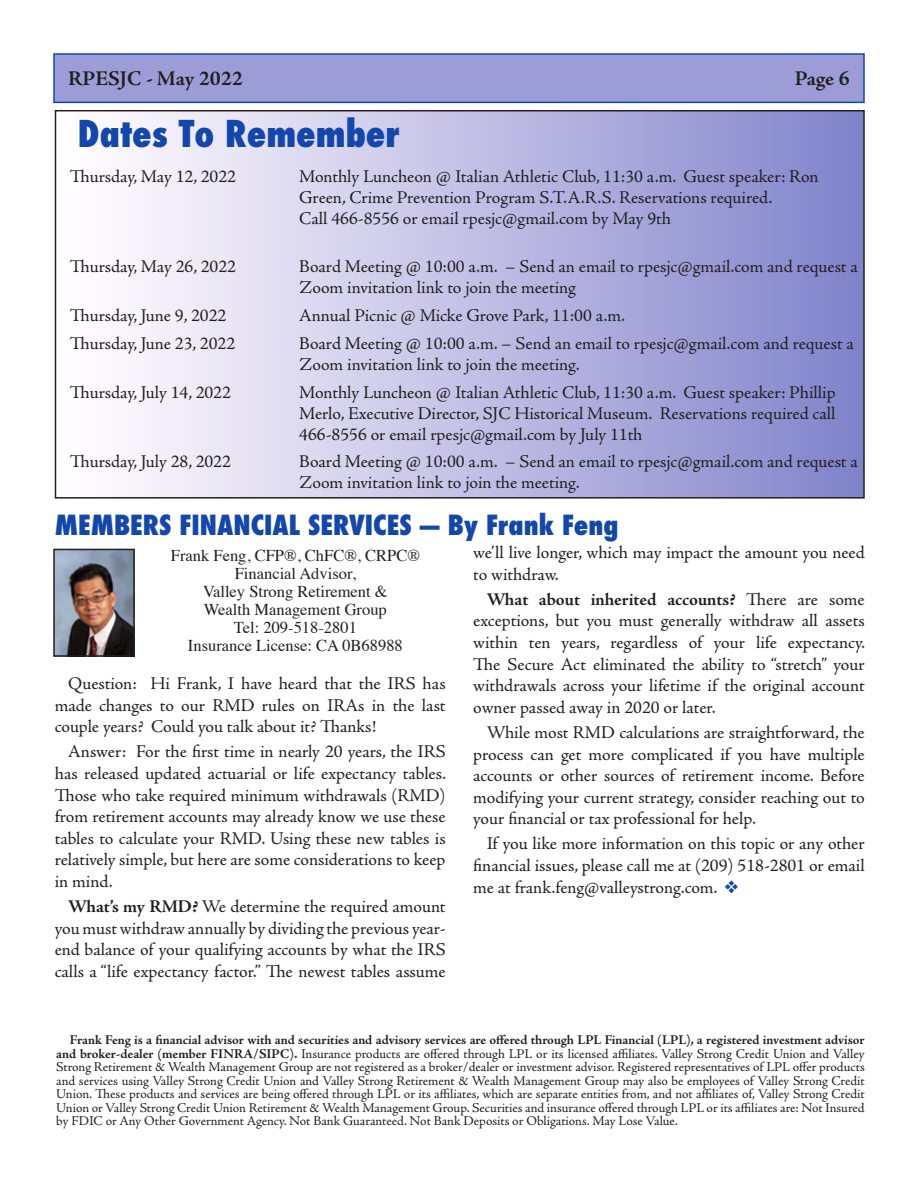
<style>
.page{position:relative;width:918px;height:1188px;background:#fff}
.page>*{position:absolute;margin:0;border:0;box-sizing:border-box;transform-origin:0 0}
.t1{font:800 condensed 36px "Futura";color:#1447ac}
.t2{font:800 condensed 27px "Futura";color:#1447ac}
.t3{font:700 21px "Adobe Jenson Pro";color:#231f20}
.Body{font:18px/21.6px "Adobe Jenson Pro";letter-spacing:-.005em;color:#231f20;text-align:justify}
.Dates_to_Remember{font:18px/21px "Adobe Jenson Pro";color:#231f20}
.t4{font:16.5px "Times";color:#231f20}
.Body-2{font:13.5px/13.5px "Adobe Jenson Pro";color:#231f20;text-align:justify}
.s1{font-weight:700}
.s2{color:#1447ac}
</style>
<div class="page">
<div style="left:54px;top:54px;width:810px;height:48px;background:#9c9dd6"></div>
<div style="left:53px;top:53px;width:812px;height:50px;border:2px solid #1447ac"></div>
<div style="left:56px;top:111px;width:808px;height:387px;background:linear-gradient(to right,#fff,#8183cb)"></div>
<div style="left:55px;top:110px;width:810px;height:389px;border:2px solid #231f20"></div>
<img style="left:56px;top:552px;width:76px;height:102px">
<div style="left:53px;top:549px;width:82px;height:108px;border:2px solid #231f20"></div>
<p class="t3" style="left:68px;top:66px;width:176px">RPESJC - May 2022</p>
<p class="t3" style="left:795px;top:66px;width:56px">Page 6</p>
<p class="t1" style="left:78px;top:109px;width:323px">Dates To Remember</p>
<p class="Dates_to_Remember" style="left:70px;top:167px;width:168px">Thursday, May 12, 2022</p>
<p class="Dates_to_Remember" style="left:299px;top:167px;width:521px">Monthly Luncheon @ Italian Athletic Club, 11:30 a.m. Guest speaker: Ron<br>Green, Crime Prevention Program S.T.A.R.S. Reservations required.<br>Call 466-8556 or email rpesjc@gmail.com by May 9th</p>
<p class="Dates_to_Remember" style="left:70px;top:257px;width:168px">Thursday, May 26, 2022</p>
<p class="Dates_to_Remember" style="left:299px;top:257px;width:560px">Board Meeting @ 10:00 a.m. – Send an email to rpesjc@gmail.com and request a<br>Zoom invitation link to join the meeting</p>
<p class="Dates_to_Remember" style="left:70px;top:305px;width:158px">Thursday, June 9, 2022</p>
<p class="Dates_to_Remember" style="left:299px;top:305px;width:327px">Annual Picnic @ Micke Grove Park, 11:00 a.m.</p>
<p class="Dates_to_Remember" style="left:70px;top:333px;width:167px">Thursday, June 23, 2022</p>
<p class="Dates_to_Remember" style="left:299px;top:333px;width:556px">Board Meeting @ 10:00 a.m. – Send an email to rpesjc@gmail.com and request a<br>Zoom invitation link to join the meeting.</p>
<p class="Dates_to_Remember" style="left:70px;top:382px;width:163px">Thursday, July 14, 2022</p>
<p class="Dates_to_Remember" style="left:299px;top:382px;width:538px;text-align:justify">Monthly Luncheon @ Italian Athletic Club, 11:30 a.m. Guest speaker: Phillip Merlo, Executive Director, SJC Historical Museum. Reservations required call 466-8556 or email rpesjc@gmail.com by July 11th</p>
<p class="Dates_to_Remember" style="left:70px;top:452px;width:163px">Thursday, July 28, 2022</p>
<p class="Dates_to_Remember" style="left:299px;top:452px;width:560px">Board Meeting @ 10:00 a.m. – Send an email to rpesjc@gmail.com and request a<br>Zoom invitation link to join the meeting.</p>
<p class="t2" style="left:55px;top:506px;width:565px">MEMBERS FINANCIAL SERVICES — By Frank Feng</p>
<p class="t4" style="left:171px;top:540px;width:250px">Frank Feng, CFP®, ChFC®, CRPC®</p>
<p class="t4" style="left:235px;top:558px;width:123px">Financial Advisor,</p>
<p class="t4" style="left:203px;top:576px;width:186px">Valley Strong Retirement &amp;</p>
<p class="t4" style="left:204px;top:594px;width:184px">Wealth Management Group</p>
<p class="t4" style="left:234px;top:612px;width:125px">Tel: 209-518-2801</p>
<p class="t4" style="left:188px;top:630px;width:216px">Insurance License: CA 0B68988</p>
<p class="Body" style="left:55px;top:673px;width:392px;text-indent:14px">Question: Hi Frank, I have heard that the IRS has made changes to our RMD rules on IRAs in the last couple years? Could you talk about it? Thanks!</p>
<p class="Body" style="left:55px;top:741px;width:393px;text-indent:14px">Answer: For the first time in nearly 20 years, the IRS has released updated actuarial or life expectancy tables.<br>Those who take required minimum withdrawals (RMD) from retirement accounts may already know we use these tables to calculate your RMD. Using these new tables is relatively simple, but here are some considerations to keep in mind.</p>
<p class="Body" style="left:55px;top:896px;width:392px;text-indent:14px"><span class="s1">What’s my RMD?</span> We determine the required amount you must withdraw annually by dividing the previous year&shy;end balance of your qualifying accounts by what the IRS calls a “life expectancy factor.” The newest tables assume</p>
<p class="Body" style="left:473px;top:542px;width:393px">we’ll live longer, which may impact the amount you need to withdraw.</p>
<p class="Body" style="left:473px;top:589px;width:394px;text-indent:14px"><span class="s1">What about inherited accounts?</span> There are some exceptions, but you must generally withdraw all assets within ten years, regardless of your life expectancy.<br>The Secure Act eliminated the ability to “stretch” your withdrawals across your lifetime if the original account owner passed away in 2020 or later.</p>
<p class="Body" style="left:473px;top:722px;width:393px;text-indent:14px">While most RMD calculations are straightforward, the process can get more complicated if you have multiple accounts or other sources of retirement income. Before modifying your current strategy, consider reaching out to your financial or tax professional for help.</p>
<p class="Body" style="left:473px;top:833px;width:393px;text-indent:14px">If you like more information on this topic or any other financial issues, please call me at (209) 518-2801 or email me at frank.feng@valleystrong.com. <span class="s2">❖</span></p>
<p class="Body-2" style="left:56px;top:1034px;width:810px;text-indent:14px"><span class="s1">Frank Feng is a financial advisor with and securities and advisory services are offered through LPL Financial (LPL), a registered investment advisor and broker-dealer (member FINRA/SIPC).</span> Insurance products are offered through LPL or its licensed affiliates. Valley Strong Credit Union and Valley Strong Retirement &amp; Wealth Management Group are not registered as a broker/dealer or investment advisor. Registered representatives of LPL offer products and services using Valley Strong Credit Union and Valley Strong Retirement &amp; Wealth Management Group may also be employees of Valley Strong Credit Union. These products and services are being offered through LPL or its affiliates, which are separate entities from, and not affiliates of, Valley Strong Credit Union or Valley Strong Credit Union Retirement &amp; Wealth Management Group. Securities and insurance offered through LPL or its affiliates are: Not Insured by FDIC or Any Other Government Agency. Not Bank Guaranteed. Not Bank Deposits or Obligations. May Lose Value.</p>
</div>
